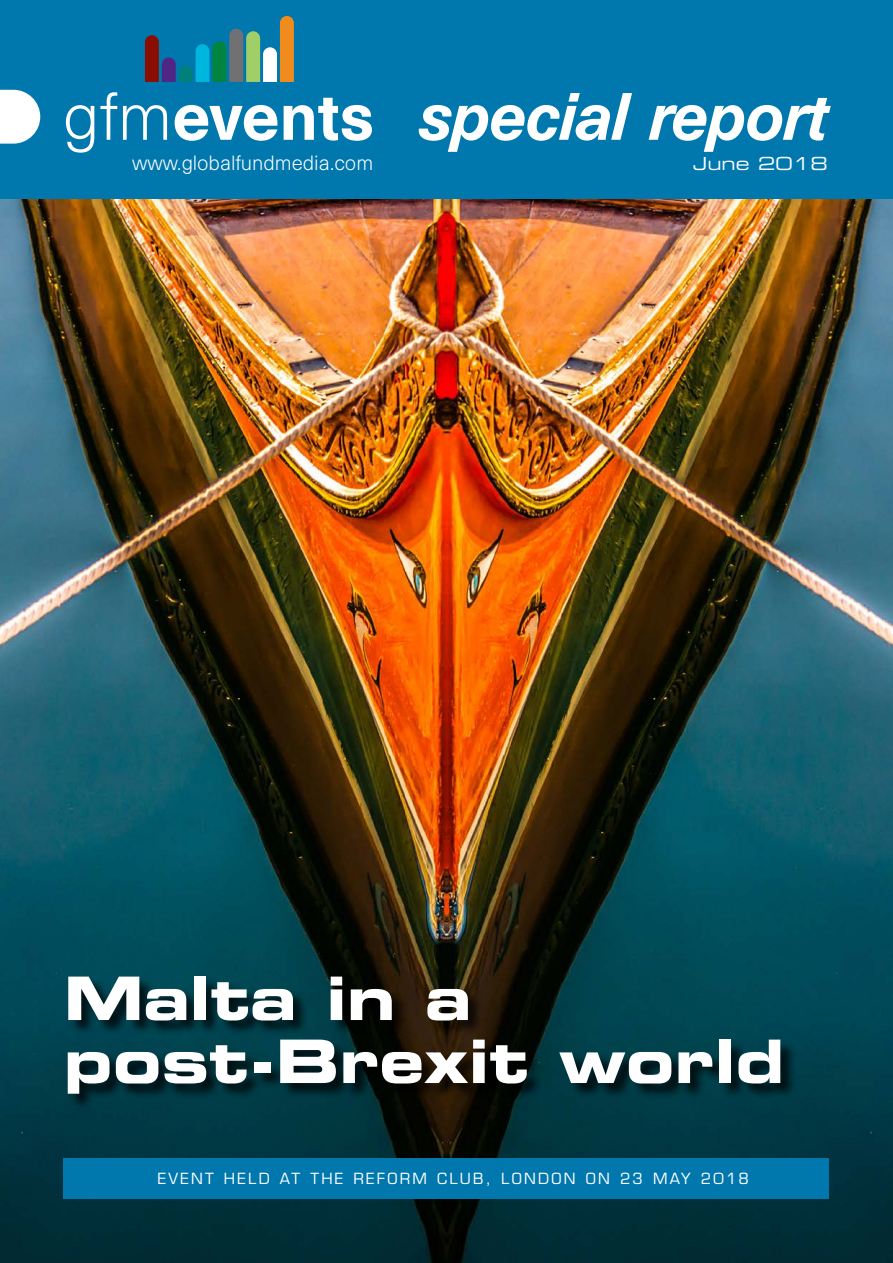
<style>
.page{position:relative;width:893px;height:1263px;background:#fff}
.page>*{position:absolute;margin:0;border:0;box-sizing:border-box;transform-origin:0 0}
.t1{font:61.5px "Unica SB Med Ita";letter-spacing:-.02em;color:#fff}
.t2{font:60px/63px "Eurostile Bold Extended Two";color:#fff}
.t3{font:300 19.05px "Unica SB";color:#fff}
.t4{font:18px "Eurostile Extended Two";color:#fff}
.t5{font:15px "Eurostile";letter-spacing:.15em;color:#fff}
.s1{font-family:"Unica SB";font-weight:300}
.s2{font-family:"Unica SB";font-weight:500}
</style>
<div class="page">
<div style="left:0;top:0;width:893px;height:200px;background:#0078ae"></div>
<svg style="left:0;top:90px;width:40px;height:54px"></svg>
<svg style="left:145px;top:16px;width:149px;height:66px"></svg>
<img style="left:0;top:200px;width:893px;height:1063px">
<div style="left:64px;top:1159px;width:765px;height:40px;background:#0078ae"></div>
<div style="left:68px;top:977px;width:729px;height:133px;background:#000;opacity:.75"></div>
<h1 class="t1" style="left:63px;top:78px;width:767px"><span class="s1">gfm</span><span class="s2">events</span> special report</h1>
<p class="t3" style="left:132px;top:151px;width:243px">www.globalfundmedia.com</p>
<p class="t4" style="left:693px;top:152px;width:136px">June 2018</p>
<h2 class="t2" style="left:64px;top:966px;width:722px">Malta in a post‑Brexit world</h2>
<p class="t5" style="left:158px;top:1170px;width:593px">EVENT HELD AT THE REFORM CLUB, LONDON ON 23 MAY 2018</p>
</div>
